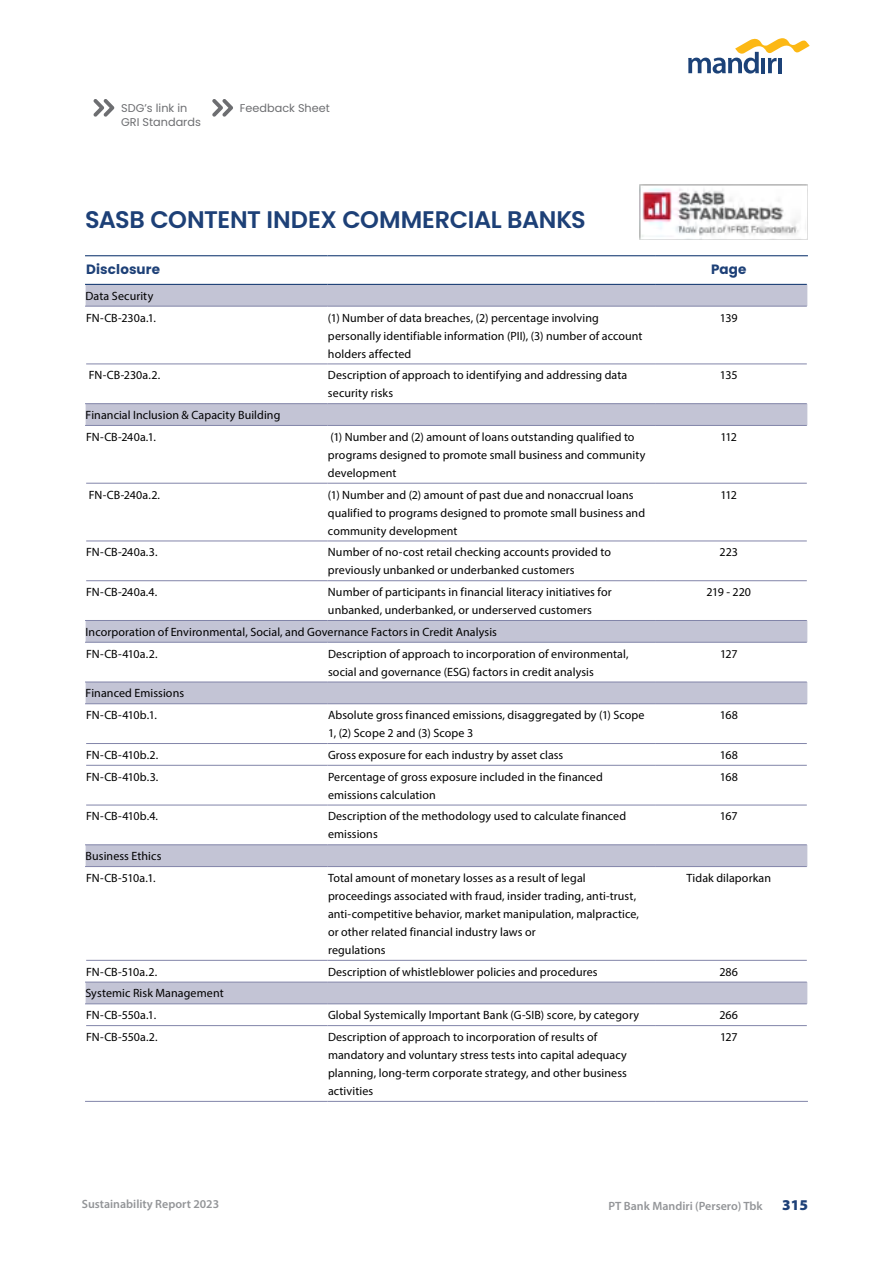
<style>
.page{position:relative;width:893px;height:1263px;background:#fff}
.page>*{position:absolute;margin:0;border:0;box-sizing:border-box;transform-origin:0 0}
.t1{font:600 24px "Poppins";letter-spacing:-.02em;color:#1d4077}
.t2{font:900 15px "Myriad Pro";color:#1d4077}
.t3{font:700 13.5px "Poppins";letter-spacing:.01em;color:#1d4077}
.t4{font:12px/18px "Myriad Pro";letter-spacing:.005em;color:#000}
.t5{font:600 12px "Myriad Pro";color:#939598}
.t6{font:11.25px/13.5px "Poppins";color:#6d6e71}
</style>
<div class="page">
<svg style="left:688px;top:38px;width:122px;height:36px"></svg>
<svg style="left:86px;top:285px;width:721px;height:718px"></svg>
<hr style="left:86px;top:364px;width:241px;height:1px;background:#8285a9">
<hr style="left:327px;top:364px;width:329px;height:1px;background:#8285a9">
<hr style="left:656px;top:364px;width:151px;height:1px;background:#8285a9">
<hr style="left:86px;top:483px;width:241px;height:1px;background:#8285a9">
<hr style="left:327px;top:483px;width:329px;height:1px;background:#8285a9">
<hr style="left:656px;top:483px;width:151px;height:1px;background:#8285a9">
<hr style="left:86px;top:541px;width:241px;height:1px;background:#8285a9">
<hr style="left:327px;top:541px;width:329px;height:1px;background:#8285a9">
<hr style="left:656px;top:541px;width:151px;height:1px;background:#8285a9">
<hr style="left:86px;top:580px;width:241px;height:1px;background:#8285a9">
<hr style="left:327px;top:580px;width:329px;height:1px;background:#8285a9">
<hr style="left:656px;top:580px;width:151px;height:1px;background:#8285a9">
<hr style="left:86px;top:743px;width:241px;height:1px;background:#8285a9">
<hr style="left:327px;top:743px;width:329px;height:1px;background:#8285a9">
<hr style="left:656px;top:743px;width:151px;height:1px;background:#8285a9">
<hr style="left:86px;top:765px;width:241px;height:1px;background:#8285a9">
<hr style="left:327px;top:765px;width:329px;height:1px;background:#8285a9">
<hr style="left:656px;top:765px;width:151px;height:1px;background:#8285a9">
<hr style="left:86px;top:805px;width:241px;height:1px;background:#8285a9">
<hr style="left:327px;top:805px;width:329px;height:1px;background:#8285a9">
<hr style="left:656px;top:805px;width:151px;height:1px;background:#8285a9">
<hr style="left:86px;top:960px;width:241px;height:1px;background:#8285a9">
<hr style="left:327px;top:960px;width:329px;height:1px;background:#8285a9">
<hr style="left:656px;top:960px;width:151px;height:1px;background:#8285a9">
<hr style="left:86px;top:1025px;width:241px;height:1px;background:#8285a9">
<hr style="left:327px;top:1025px;width:329px;height:1px;background:#8285a9">
<hr style="left:656px;top:1025px;width:151px;height:1px;background:#8285a9">
<hr style="left:85px;top:1101px;width:242px;height:1px;background:#8285a9">
<hr style="left:327px;top:1101px;width:329px;height:1px;background:#8285a9">
<hr style="left:656px;top:1101px;width:152px;height:1px;background:#8285a9">
<hr style="left:85px;top:306px;width:242px;height:1px;background:#8285a9">
<hr style="left:327px;top:306px;width:329px;height:1px;background:#8285a9">
<hr style="left:656px;top:306px;width:151px;height:1px;background:#8285a9">
<hr style="left:85px;top:403px;width:242px;height:1px;background:#8285a9">
<hr style="left:327px;top:403px;width:329px;height:1px;background:#8285a9">
<hr style="left:656px;top:403px;width:151px;height:1px;background:#8285a9">
<hr style="left:85px;top:425px;width:242px;height:1px;background:#8285a9">
<hr style="left:327px;top:425px;width:329px;height:1px;background:#8285a9">
<hr style="left:656px;top:425px;width:151px;height:1px;background:#8285a9">
<hr style="left:85px;top:620px;width:242px;height:1px;background:#8285a9">
<hr style="left:327px;top:620px;width:329px;height:1px;background:#8285a9">
<hr style="left:656px;top:620px;width:151px;height:1px;background:#8285a9">
<hr style="left:85px;top:642px;width:242px;height:1px;background:#8285a9">
<hr style="left:327px;top:642px;width:329px;height:1px;background:#8285a9">
<hr style="left:656px;top:642px;width:151px;height:1px;background:#8285a9">
<hr style="left:85px;top:682px;width:242px;height:1px;background:#8285a9">
<hr style="left:327px;top:682px;width:329px;height:1px;background:#8285a9">
<hr style="left:656px;top:682px;width:151px;height:1px;background:#8285a9">
<hr style="left:85px;top:703px;width:242px;height:1px;background:#8285a9">
<hr style="left:327px;top:703px;width:329px;height:1px;background:#8285a9">
<hr style="left:656px;top:703px;width:151px;height:1px;background:#8285a9">
<hr style="left:85px;top:844px;width:242px;height:1px;background:#8285a9">
<hr style="left:327px;top:844px;width:329px;height:1px;background:#8285a9">
<hr style="left:656px;top:844px;width:151px;height:1px;background:#8285a9">
<hr style="left:85px;top:866px;width:242px;height:1px;background:#8285a9">
<hr style="left:327px;top:866px;width:329px;height:1px;background:#8285a9">
<hr style="left:656px;top:866px;width:151px;height:1px;background:#8285a9">
<hr style="left:85px;top:982px;width:242px;height:1px;background:#8285a9">
<hr style="left:327px;top:982px;width:329px;height:1px;background:#8285a9">
<hr style="left:656px;top:982px;width:151px;height:1px;background:#8285a9">
<hr style="left:85px;top:1003px;width:242px;height:1px;background:#8285a9">
<hr style="left:327px;top:1003px;width:329px;height:1px;background:#8285a9">
<hr style="left:656px;top:1003px;width:151px;height:1px;background:#8285a9">
<hr style="left:85px;top:255px;width:242px;height:1px;background:#1d4077">
<hr style="left:327px;top:255px;width:329px;height:1px;background:#1d4077">
<hr style="left:656px;top:255px;width:152px;height:1px;background:#1d4077">
<hr style="left:85px;top:284px;width:242px;height:1px;background:#1d4077">
<hr style="left:327px;top:284px;width:329px;height:1px;background:#1d4077">
<hr style="left:656px;top:284px;width:151px;height:1px;background:#1d4077">
<img style="left:640px;top:184px;width:168px;height:56px">
<svg style="left:94px;top:99px;width:20px;height:18px"></svg>
<svg style="left:212px;top:99px;width:21px;height:18px"></svg>
<p class="t6" style="left:121px;top:102px;width:81px">SDG’s link in<br>GRI Standards</p>
<p class="t6" style="left:240px;top:102px;width:91px">Feedback Sheet</p>
<h1 class="t1" style="left:85px;top:206px;width:16px">SASB</h1>
<h1 class="t1" style="left:150px;top:206px;width:227px">CONTENT INDEX COMMERCIAL</h1>
<h1 class="t1" style="left:507px;top:206px;width:77px">BAN KS</h1>
<p class="t3" style="left:86px;top:262px;width:75px">Disclosure</p>
<p class="t3" style="left:711px;top:262px;width:37px">Page</p>
<p class="t4" style="left:86px;top:285px;width:72px;line-height:21.8px">Data Security<br>FN-CB-230a.1.</p>
<p class="t4" style="left:328px;top:308px;width:316px">(1) Number of data breaches, (2) percentage involving personally identifiable information (PII), (3) number of account holders affected</p>
<p class="t4" style="left:720px;top:308px;width:19px">139</p>
<p class="t4" style="left:89px;top:366px;width:73px">FN-CB-230a.2.</p>
<p class="t4" style="left:328px;top:366px;width:301px">Description of approach to identifying and addressing data security risks</p>
<p class="t4" style="left:720px;top:366px;width:19px">135</p>
<p class="t4" style="left:86px;top:404px;width:196px;line-height:21.8px">Financial Inclusion &amp; Capacity Building<br>FN-CB-240a.1.</p>
<p class="t4" style="left:328px;top:428px;width:319px">(1) Number and (2) amount of loans outstanding qualified to programs designed to promote small business and community development</p>
<p class="t4" style="left:720px;top:428px;width:18px">112</p>
<p class="t4" style="left:89px;top:485px;width:73px">FN-CB-240a.2.</p>
<p class="t4" style="left:328px;top:485px;width:319px">(1) Number and (2) amount of past due and nonaccrual loans qualified to programs designed to promote small business and community development</p>
<p class="t4" style="left:720px;top:485px;width:18px">112</p>
<p class="t4" style="left:86px;top:543px;width:73px">FN-CB-240a.3.</p>
<p class="t4" style="left:328px;top:543px;width:285px">Number of no-cost retail checking accounts provided to previously unbanked or underbanked customers</p>
<p class="t4" style="left:719px;top:543px;width:20px">223</p>
<p class="t4" style="left:86px;top:583px;width:73px">FN-CB-240a.4.</p>
<p class="t4" style="left:328px;top:583px;width:285px">Number of participants in financial literacy initiatives for unbanked, underbanked, or underserved customers</p>
<p class="t4" style="left:706px;top:583px;width:46px">219 - 220</p>
<p class="t4" style="left:86px;top:621px;width:413px;line-height:21.8px">Incorporation of Environmental, Social, and Governance Factors in Credit Analysis<br>FN-CB-410a.2.</p>
<p class="t4" style="left:328px;top:644px;width:302px">Description of approach to incorporation of environmental, social and governance (ESG) factors in credit analysis</p>
<p class="t4" style="left:720px;top:644px;width:19px">127</p>
<p class="t4" style="left:86px;top:682px;width:100px;line-height:21.8px">Financed Emissions<br>FN-CB-410b.1.</p>
<p class="t4" style="left:328px;top:706px;width:318px">Absolute gross financed emissions, disaggregated by (1) Scope<br>1, (2) Scope 2 and (3) Scope 3</p>
<p class="t4" style="left:720px;top:706px;width:20px">168</p>
<p class="t4" style="left:86px;top:746px;width:74px">FN-CB-410b.2.</p>
<p class="t4" style="left:328px;top:746px;width:237px">Gross exposure for each industry by asset class</p>
<p class="t4" style="left:720px;top:746px;width:20px">168</p>
<p class="t4" style="left:86px;top:767px;width:74px">FN-CB-410b.3.</p>
<p class="t4" style="left:328px;top:767px;width:276px">Percentage of gross exposure included in the financed emissions calculation</p>
<p class="t4" style="left:720px;top:767px;width:20px">168</p>
<p class="t4" style="left:86px;top:807px;width:73px">FN-CB-410b.4.</p>
<p class="t4" style="left:328px;top:807px;width:300px">Description of the methodology used to calculate financed emissions</p>
<p class="t4" style="left:720px;top:807px;width:19px">167</p>
<p class="t4" style="left:86px;top:845px;width:77px;line-height:21.8px">Business Ethics<br>FN-CB-510a.1.</p>
<p class="t4" style="left:328px;top:869px;width:312px">Total amount of monetary losses as a result of legal proceedings associated with fraud, insider trading, anti-trust, anti-competitive behavior, market manipulation, malpractice, or other related financial industry laws or<br>regulations</p>
<p class="t4" style="left:686px;top:869px;width:86px">Tidak dilaporkan</p>
<p class="t4" style="left:86px;top:962px;width:72px">FN-CB-510a.2.</p>
<p class="t4" style="left:328px;top:962px;width:271px">Description of whistleblower policies and procedures</p>
<p class="t4" style="left:719px;top:962px;width:20px">286</p>
<p class="t4" style="left:86px;top:982px;width:140px;line-height:21.8px">Systemic Risk Management<br>FN-CB-550a.1.</p>
<p class="t4" style="left:328px;top:1006px;width:313px">Global Systemically Important Bank (G-SIB) score, by category</p>
<p class="t4" style="left:719px;top:1006px;width:20px">266</p>
<p class="t4" style="left:86px;top:1028px;width:73px">FN-CB-550a.2.</p>
<p class="t4" style="left:328px;top:1028px;width:300px">Description of approach to incorporation of results of mandatory and voluntary stress tests into capital adequacy planning, long-term corporate strategy, and other business activities</p>
<p class="t4" style="left:720px;top:1028px;width:19px">127</p>
<p class="t5" style="left:82px;top:1196px;width:139px">Sustainability Report 2023</p>
<p class="t5" style="left:608px;top:1199px;width:156px">PT Bank Mandiri (Persero) Tbk</p>
<p class="t2" style="left:782px;top:1197px;width:27px">315</p>
</div>
